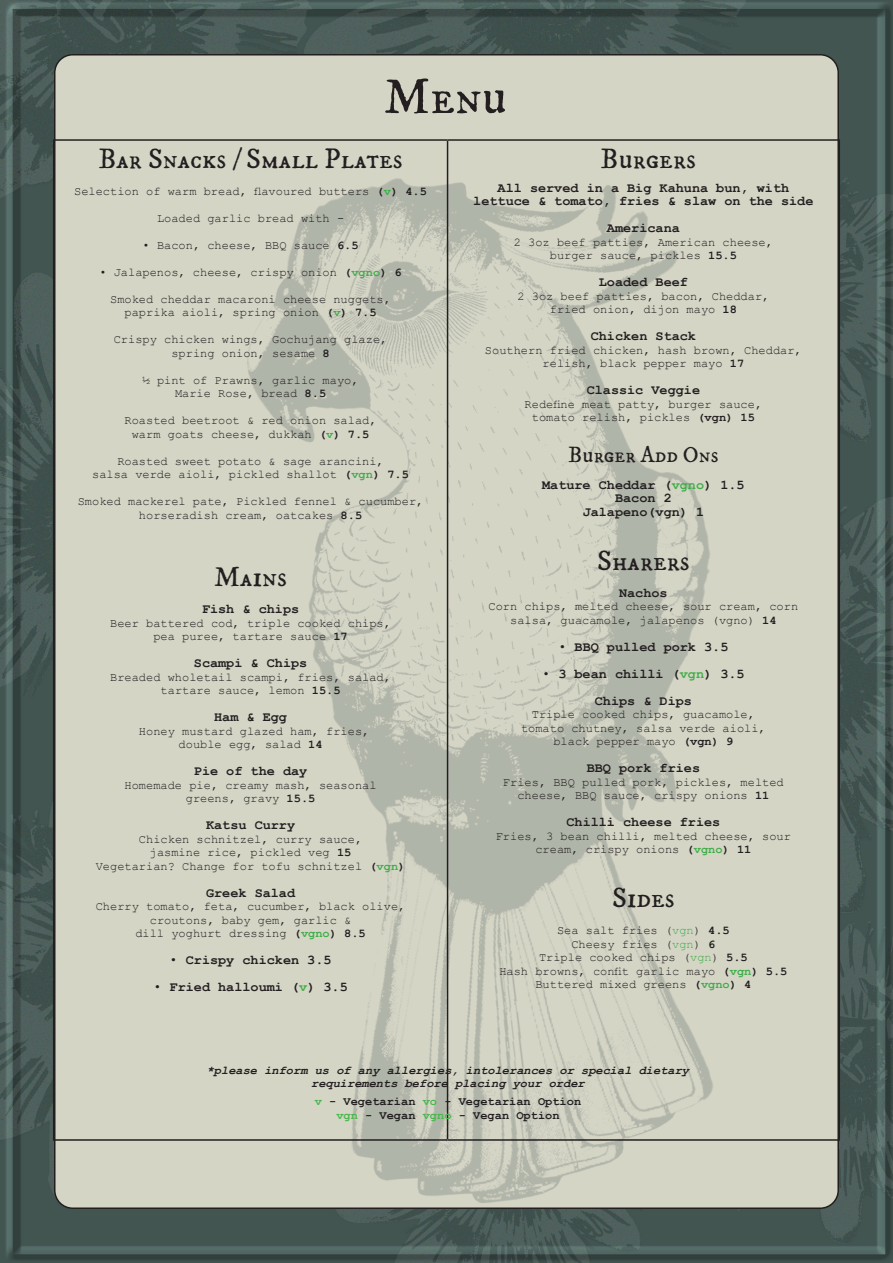
<style>
.page{position:relative;width:893px;height:1263px;background:#fff}
.page>*{position:absolute;margin:0;border:0;box-sizing:border-box;transform-origin:0 0}
.Menu_Header{font:51px "IM FELL DW Pica SC";color:#231f20}
.Catagory_header{font:28.5px "IM FELL DW Pica SC";color:#231f20}
.dish{font:28.5px "IM FELL DW Pica SC";color:#231f20}
.Catagory_header-2{font:22.5px "IM FELL DW Pica SC";color:#231f20}
.Courier2{font:700 13.5px "Courier New";color:#231f20}
.courier{font:12px/13.5px "Courier New";color:#231f20;text-align:center}
.courier-2{font:italic 700 12px "Courier New";color:#231f20}
.courier-3{font:700 12px "Courier New";color:#231f20}
.s1{font-weight:700}
.s2{font-weight:700;color:#40ae49}
.s3{color:#40ae49}
.s4{font-weight:400}
.s5{color:#44b74c}
.s6{color:#48b74b}
</style>
<div class="page">
<img style="left:0;top:0;width:893px;height:1263px">
<div style="left:55px;top:55px;width:783px;height:1153px;background:#d5d5c6;border-radius:18px"></div>
<img style="left:106px;top:141px;width:732px;height:1122px">
<hr style="left:53px;top:139px;width:395px;height:2px;background:#231f20">
<hr style="left:53px;top:141px;width:1px;height:998px;background:#231f20">
<hr style="left:448px;top:139px;width:392px;height:2px;background:#231f20">
<hr style="left:447px;top:141px;width:1px;height:998px;background:#231f20">
<hr style="left:838px;top:141px;width:2px;height:998px;background:#231f20">
<hr style="left:53px;top:1139px;width:395px;height:2px;background:#231f20">
<hr style="left:448px;top:1139px;width:392px;height:2px;background:#231f20">
<p class="Menu_Header" style="left:384px;top:66px;width:125px">Menu</p>
<p class="Catagory_header" style="left:98px;top:142px;width:306px">Bar Snacks / Small Plates</p>
<p class="courier" style="left:74px;top:184px;width:354px">Selection of warm bread, flavoured butters <span class="s1">(</span><span class="s2">v</span><span class="s1">) 4.5</span></p>
<p class="courier" style="left:157px;top:211px;width:189px">Loaded garlic bread with -</p>
<p class="courier" style="left:143px;top:238px;width:218px">• Bacon, cheese, BBQ sauce <span class="s1">6.5</span></p>
<p class="courier" style="left:99px;top:265px;width:304px">• Jalapenos, cheese, crispy onion <span class="s1">(</span><span class="s2">vgno</span><span class="s1">) 6</span></p>
<p class="courier" style="left:110px;top:292px;width:282px">Smoked cheddar macaroni cheese nuggets,</p>
<p class="courier" style="left:125px;top:305px;width:254px">paprika aioli, spring onion <span class="s1">(</span><span class="s2">v</span><span class="s1">) 7.5</span></p>
<p class="courier" style="left:114px;top:332px;width:275px">Crispy chicken wings, Gochujang glaze,</p>
<p class="courier" style="left:171px;top:346px;width:160px">spring onion, sesame <span class="s1">8</span></p>
<p class="courier" style="left:143px;top:373px;width:218px">½ pint of Prawns, garlic mayo,</p>
<p class="courier" style="left:175px;top:386px;width:153px">Marie Rose, bread <span class="s1">8.5</span></p>
<p class="courier" style="left:125px;top:413px;width:254px">Roasted beetroot &amp; red onion salad,</p>
<p class="courier" style="left:132px;top:427px;width:239px">warm goats cheese, dukkah <span class="s1">(</span><span class="s2">v</span><span class="s1">) 7.5</span></p>
<p class="courier" style="left:117px;top:454px;width:268px">Roasted sweet potato &amp; sage arancini,</p>
<p class="courier" style="left:92px;top:467px;width:318px">salsa verde aioli, pickled shallot <span class="s1">(</span><span class="s2">vgn</span><span class="s1">) 7.5</span></p>
<p class="courier" style="left:78px;top:494px;width:347px">Smoked mackerel pate, Pickled fennel &amp; cucumber, horseradish cream, oatcakes <span class="s1">8.5</span></p>
<p class="dish" style="left:601px;top:142px;width:97px">Burgers</p>
<p class="Courier2" style="left:498px;top:179px;width:293px">All served in a Big Kahuna bun, with</p>
<p class="Courier2" style="left:473px;top:192px;width:342px">lettuce &amp; tomato, fries &amp; slaw on the side</p>
<p class="Courier2" style="left:607px;top:219px;width:74px">Americana</p>
<p class="courier" style="left:514px;top:235px;width:261px">2 3oz beef patties, American cheese,</p>
<p class="courier" style="left:550px;top:248px;width:189px">burger sauce, pickles <span class="s1">15.5</span></p>
<p class="Courier2" style="left:599px;top:273px;width:91px">Loaded Beef</p>
<p class="courier" style="left:517px;top:289px;width:254px">2 3oz beef patties, bacon, Cheddar,</p>
<p class="courier" style="left:550px;top:302px;width:189px">fried onion, dijon mayo <span class="s1">18</span></p>
<p class="Courier2" style="left:591px;top:327px;width:107px">Chicken Stack</p>
<p class="courier" style="left:485px;top:343px;width:318px">Southern fried chicken, hash brown, Cheddar,</p>
<p class="courier" style="left:543px;top:356px;width:203px">relish, black pepper mayo <span class="s1">17</span></p>
<p class="Courier2" style="left:587px;top:381px;width:115px">Classic Veggie</p>
<p class="courier" style="left:525px;top:397px;width:239px">Redefine meat patty, burger sauce,</p>
<p class="courier" style="left:532px;top:410px;width:225px">tomato relish, pickles <span class="s1">(vgn) 15</span></p>
<p class="Catagory_header-2" style="left:568px;top:441px;width:152px">Burger Add Ons</p>
<p class="Courier2" style="left:542px;top:476px;width:204px">Mature Cheddar (<span class="s3">vgno</span>) 1.5</p>
<p class="Courier2" style="left:615px;top:489px;width:58px">Bacon 2</p>
<p class="Courier2" style="left:583px;top:503px;width:123px">Jalapeno(vgn) 1</p>
<p class="Catagory_header" style="left:597px;top:544px;width:94px">Sharers</p>
<p class="Courier2" style="left:619px;top:584px;width:50px">Nachos</p>
<p class="courier" style="left:489px;top:599px;width:311px">Corn chips, melted cheese, sour cream, corn</p>
<p class="courier" style="left:510px;top:613px;width:268px">salsa, guacamole, jalapenos (vgno) <span class="s1">14</span></p>
<p class="Courier2" style="left:558px;top:638px;width:172px"><span class="s4">•</span> BBQ pulled pork 3.5</p>
<p class="Courier2" style="left:542px;top:665px;width:204px"><span class="s4">•</span> 3 bean chilli (<span class="s3">vgn</span>) 3.5</p>
<p class="Courier2" style="left:595px;top:692px;width:99px">Chips &amp; Dips</p>
<p class="courier" style="left:532px;top:707px;width:225px">Triple cooked chips, guacamole,</p>
<p class="courier" style="left:521px;top:721px;width:246px">tomato chutney, salsa verde aioli,</p>
<p class="courier" style="left:553px;top:734px;width:182px">black pepper mayo <span class="s1">(vgn) 9</span></p>
<p class="Courier2" style="left:587px;top:759px;width:115px">BBQ pork fries</p>
<p class="courier" style="left:503px;top:775px;width:282px">Fries, BBQ pulled pork, pickles, melted</p>
<p class="courier" style="left:517px;top:788px;width:254px">cheese, BBQ sauce, crispy onions <span class="s1">11</span></p>
<p class="Courier2" style="left:566px;top:813px;width:155px">Chilli cheese fries</p>
<p class="courier" style="left:496px;top:829px;width:297px">Fries, 3 bean chilli, melted cheese, sour</p>
<p class="courier" style="left:535px;top:842px;width:218px">cream, crispy onions <span class="s1">(</span><span class="s2">vgno</span><span class="s1">) 11</span></p>
<p class="Catagory_header" style="left:612px;top:881px;width:64px">Sides</p>
<p class="courier" style="left:557px;top:923px;width:174px">Sea salt fries (<span class="s3">vgn</span>) <span class="s1">4.5</span></p>
<p class="courier" style="left:571px;top:937px;width:146px">Cheesy fries (<span class="s3">vgn</span>) <span class="s1">6</span></p>
<p class="courier" style="left:539px;top:950px;width:210px">Triple cooked chips (<span class="s3">vgn</span>) <span class="s1">5.5</span></p>
<p class="courier" style="left:499px;top:964px;width:290px">Hash browns, confit garlic mayo <span class="s1">(</span><span class="s2">vgn</span><span class="s1">) 5.5</span></p>
<p class="courier" style="left:535px;top:977px;width:218px">Buttered mixed greens <span class="s1">(</span><span class="s2">vgno</span><span class="s1">) 4</span></p>
<p class="Catagory_header" style="left:214px;top:560px;width:74px">Mains</p>
<p class="Courier2" style="left:202px;top:600px;width:99px">Fish &amp; chips</p>
<p class="courier" style="left:110px;top:616px;width:282px">Beer battered cod, triple cooked chips,</p>
<p class="courier" style="left:153px;top:629px;width:196px">pea puree, tartare sauce <span class="s1">17</span></p>
<p class="Courier2" style="left:194px;top:654px;width:115px">Scampi &amp; Chips</p>
<p class="courier" style="left:110px;top:670px;width:282px">Breaded wholetail scampi, fries, salad,</p>
<p class="courier" style="left:161px;top:683px;width:182px">tartare sauce, lemon <span class="s1">15.5</span></p>
<p class="Courier2" style="left:214px;top:708px;width:74px">Ham &amp; Egg</p>
<p class="courier" style="left:139px;top:724px;width:232px">Honey mustard glazed ham, fries,</p>
<p class="courier" style="left:179px;top:737px;width:146px">double egg, salad <span class="s1">14</span></p>
<p class="Courier2" style="left:194px;top:762px;width:115px">Pie of the day</p>
<p class="courier" style="left:125px;top:778px;width:254px">Homemade pie, creamy mash, seasonal</p>
<p class="courier" style="left:186px;top:791px;width:131px">greens, gravy <span class="s1">15.5</span></p>
<p class="Courier2" style="left:206px;top:816px;width:91px">Katsu Curry</p>
<p class="courier" style="left:139px;top:832px;width:225px">Chicken schnitzel, curry sauce,</p>
<p class="courier" style="left:150px;top:845px;width:203px">jasmine rice, pickled veg <span class="s1">15</span></p>
<p class="courier" style="left:96px;top:859px;width:311px">Vegetarian? Change for tofu schnitzel <span class="s1">(</span><span class="s2">vgn</span><span class="s1">)</span></p>
<p class="Courier2" style="left:206px;top:884px;width:91px">Greek Salad</p>
<p class="courier" style="left:96px;top:899px;width:311px">Cherry tomato, feta, cucumber, black olive,</p>
<p class="courier" style="left:150px;top:913px;width:203px">croutons, baby gem, garlic &amp;</p>
<p class="courier" style="left:135px;top:926px;width:232px">dill yoghurt dressing <span class="s1">(</span><span class="s2">vgno</span><span class="s1">) 8.5</span></p>
<p class="Courier2" style="left:170px;top:951px;width:164px"><span class="s4">•</span> Crispy chicken 3.5</p>
<p class="Courier2" style="left:153px;top:978px;width:196px"><span class="s4">•</span> Fried halloumi (<span class="s3">v</span>) 3.5</p>
<p class="courier-2" style="left:207px;top:1062px;width:484px">*please inform us of any allergies, intolerances or special dietary</p>
<p class="courier-2" style="left:311px;top:1075px;width:275px">requirements before placing your order</p>
<p class="courier-3" style="left:315px;top:1094px;width:268px"><span class="s5">v</span> - Vegetarian <span class="s6">vo</span> - Vegetarian Option</p>
<p class="courier-3" style="left:336px;top:1107px;width:225px"><span class="s6">vgn</span> - Vegan <span class="s6">vgno</span> - Vegan Option</p>
</div>
